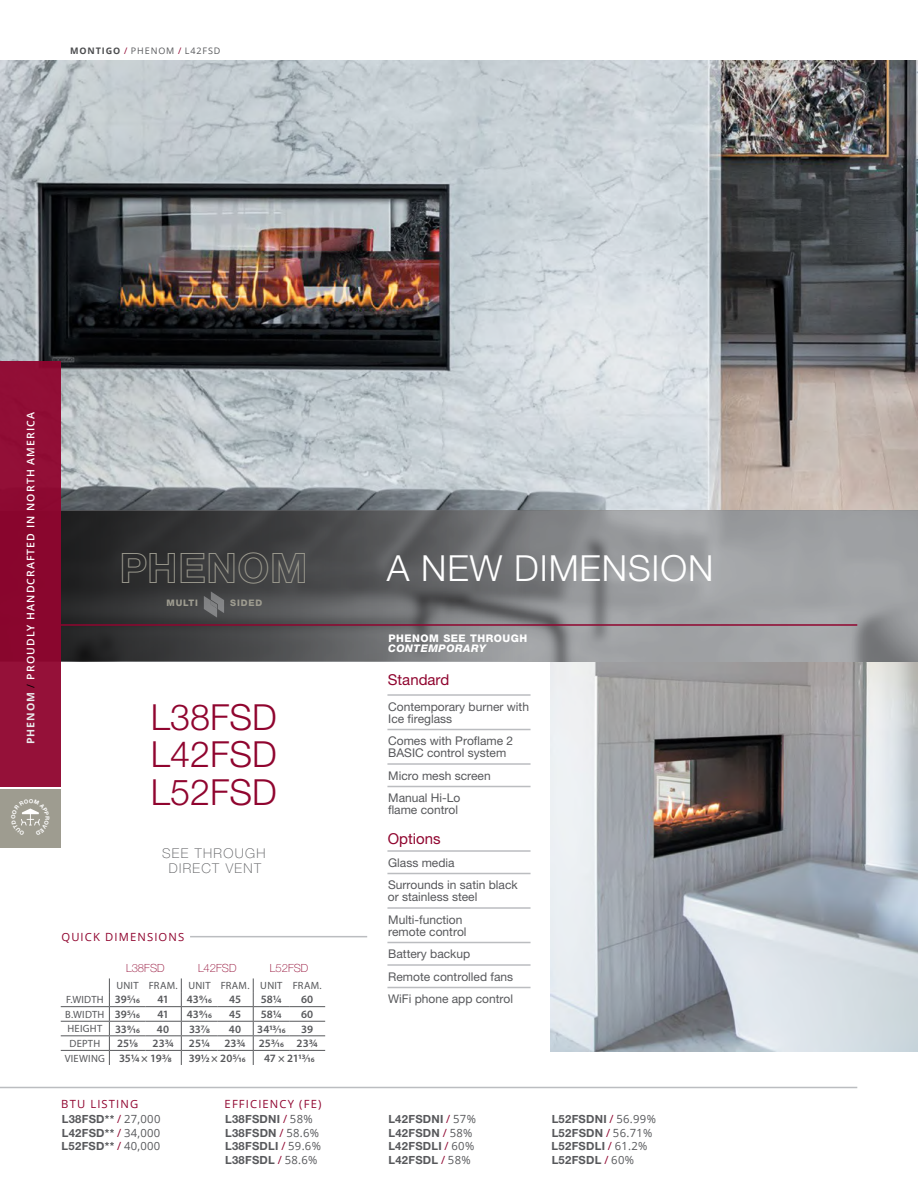
<style>
.page{position:relative;width:918px;height:1188px;background:#fff}
.page>*{position:absolute;margin:0;border:0;box-sizing:border-box;transform-origin:0 0}
.t1{font:42px "Helvetica Neue LT Pro Bd Ou";color:#9e9c90}
.t2{font:300 36px/37.5px "Helvetica Neue LT Pro";color:#90052f;text-align:justify}
.t3{font:300 36px "Helvetica Neue LT Pro";letter-spacing:.025em;color:#fff}
.t4{font:15px "Helvetica Neue LT Pro";color:#90052f}
.t5{font:100 13.5px/15px "Helvetica Neue LT Pro";letter-spacing:.1em;color:#57585b;text-align:center}
.t6{font:12px/22.5px "Helvetica Neue LT Pro";color:#57585b}
.t7{font:700 11.25px "Helvetica Neue LT Pro";letter-spacing:.025em;color:#57585b}
.t8{font:600 11.25px "Myriad Pro";letter-spacing:.01em;color:#57585b}
.t9{font:11.25px "Open Sans";letter-spacing:.1em;color:#90052f}
.t10{font:100 11.25px "Helvetica Neue LT Pro";color:#90052f}
.t11{font:10.5px/14px "Myriad Pro";letter-spacing:.025em;color:#57585b}
.t12{font:600 10.5px "Open Sans";letter-spacing:.1em;color:#fff}
.t13{font:800 10.5px "Helvetica Neue LT Pro";letter-spacing:.05em;color:#fff}
.t14{font:italic 800 10.5px "Helvetica Neue LT Pro";letter-spacing:.05em;color:#fff}
.t15{font:9px "Open Sans";letter-spacing:.1em;color:#57585b}
.t16{font:800 9px "Helvetica Neue LT Pro";letter-spacing:.1em;color:#9e9c90}
.s1{font-weight:700;color:#4c4d4f}
.s2{color:#90052f}
.s3{font-weight:700;color:#e9eaeb}
.s4{font-weight:400;color:#000}
.s5{font-weight:600;font-size:11.25px}
.s6{font-weight:400;font-size:10.5px}
.s7{font-family:"Open Sans";font-weight:400;color:#90052f}
.s8{font-family:"Open Sans";font-weight:400}
</style>
<div class="page">
<img style="left:0;top:61px;width:918px;height:450px">
<img style="left:551px;top:661px;width:367px;height:390px">
<hr style="left:0;top:1087px;width:857px;height:1px;background:#bbbdc0">
<img style="left:530px;top:511px;width:388px;height:150px">
<svg style="left:61px;top:511px;width:469px;height:150px;background:#4e4f50"></svg>
<hr style="left:190px;top:936px;width:177px;height:1px;background:#bbbdc0">
<hr style="left:61px;top:624px;width:796px;height:2px;background:#90052f">
<svg style="left:204px;top:591px;width:20px;height:27px"></svg>
<div style="left:0;top:361px;width:61px;height:426px;background:#910e36"></div>
<div style="left:0;top:790px;width:61px;height:58px;background:#9e9c90"></div>
<hr style="left:387px;top:694px;width:144px;height:2px;background:#bbbdc0">
<hr style="left:387px;top:729px;width:144px;height:1px;background:#bbbdc0">
<hr style="left:387px;top:763px;width:144px;height:2px;background:#bbbdc0">
<hr style="left:387px;top:786px;width:144px;height:1px;background:#bbbdc0">
<hr style="left:387px;top:850px;width:144px;height:2px;background:#bbbdc0">
<hr style="left:387px;top:873px;width:144px;height:1px;background:#bbbdc0">
<hr style="left:387px;top:907px;width:144px;height:2px;background:#bbbdc0">
<hr style="left:387px;top:942px;width:144px;height:1px;background:#bbbdc0">
<hr style="left:387px;top:964px;width:144px;height:2px;background:#bbbdc0">
<hr style="left:387px;top:987px;width:144px;height:1px;background:#bbbdc0">
<hr style="left:61px;top:1006px;width:48px;height:1px;background:#57585b">
<hr style="left:109px;top:1006px;width:36px;height:1px;background:#57585b">
<hr style="left:145px;top:1006px;width:36px;height:1px;background:#57585b">
<hr style="left:181px;top:1006px;width:36px;height:1px;background:#57585b">
<hr style="left:217px;top:1006px;width:36px;height:1px;background:#57585b">
<hr style="left:253px;top:1006px;width:36px;height:1px;background:#57585b">
<hr style="left:289px;top:1006px;width:36px;height:1px;background:#57585b">
<hr style="left:61px;top:1021px;width:48px;height:1px;background:#57585b">
<hr style="left:109px;top:1021px;width:36px;height:1px;background:#57585b">
<hr style="left:145px;top:1021px;width:36px;height:1px;background:#57585b">
<hr style="left:181px;top:1021px;width:36px;height:1px;background:#57585b">
<hr style="left:217px;top:1021px;width:36px;height:1px;background:#57585b">
<hr style="left:253px;top:1021px;width:36px;height:1px;background:#57585b">
<hr style="left:289px;top:1021px;width:36px;height:1px;background:#57585b">
<hr style="left:61px;top:1035px;width:48px;height:1px;background:#57585b">
<hr style="left:109px;top:1035px;width:36px;height:1px;background:#57585b">
<hr style="left:145px;top:1035px;width:36px;height:1px;background:#57585b">
<hr style="left:181px;top:1035px;width:36px;height:1px;background:#57585b">
<hr style="left:217px;top:1035px;width:36px;height:1px;background:#57585b">
<hr style="left:253px;top:1035px;width:36px;height:1px;background:#57585b">
<hr style="left:289px;top:1035px;width:36px;height:1px;background:#57585b">
<hr style="left:61px;top:1050px;width:48px;height:1px;background:#57585b">
<hr style="left:109px;top:1050px;width:36px;height:1px;background:#57585b">
<hr style="left:145px;top:1050px;width:36px;height:1px;background:#57585b">
<hr style="left:181px;top:1050px;width:36px;height:1px;background:#57585b">
<hr style="left:217px;top:1050px;width:36px;height:1px;background:#57585b">
<hr style="left:253px;top:1050px;width:36px;height:1px;background:#57585b">
<hr style="left:289px;top:1050px;width:36px;height:1px;background:#57585b">
<svg style="left:253px;top:978px;width:1px;height:87px"></svg>
<svg style="left:181px;top:978px;width:1px;height:87px"></svg>
<svg style="left:109px;top:978px;width:1px;height:87px"></svg>
<svg style="left:21px;top:808px;width:19px;height:18px"></svg>
<p class="t15" style="left:70px;top:45px;width:152px"><span class="s1">MONTIGO</span> <span class="s2">/</span> PHENOM <span class="s2">/</span> L42FSD</p>
<p class="t12" style="left:23px;top:744px;width:333px;rotate:-90deg"><span class="s3">PHENOM</span> <span class="s4">/</span> PROUDLY HANDCRAFTED IN NORTH AMERICA</p>
<h1 class="t1" style="left:120px;top:542px;width:190px">PHENOM</h1>
<p class="t16" style="left:166px;top:597px;width:33px">MULTI</p>
<p class="t16" style="left:230px;top:597px;width:34px">SIDED</p>
<h2 class="t2" style="left:151px;top:698px;width:128px">L38FSD L42FSD L52FSD</h2>
<p class="t5" style="left:162px;top:845px;width:105px">SEE THROUGH<br>DIRECT VENT</p>
<p class="t9" style="left:61px;top:929px;width:124px">QUICK DIMENSIONS</p>
<p class="t10" style="left:126px;top:962px;width:40px">L38FSD</p>
<p class="t10" style="left:198px;top:962px;width:40px">L42FSD</p>
<p class="t10" style="left:270px;top:962px;width:40px">L52FSD</p>
<p class="t11" style="left:66px;top:979px;width:257px;text-indent:50px">UNIT FRAM. UNIT FRAM. UNIT FRAM.<br>F.WIDTH <span class="s5">395/16</span></p>
<p class="t8" style="left:157px;top:992px;width:13px">41</p>
<p class="t8" style="left:187px;top:992px;width:27px">439/16</p>
<p class="t8" style="left:229px;top:992px;width:14px">45</p>
<p class="t8" style="left:261px;top:992px;width:23px">581/4</p>
<p class="t8" style="left:301px;top:992px;width:14px">60</p>
<p class="t11" style="left:65px;top:1007px;width:76px">B.WIDTH <span class="s5">395/16</span></p>
<p class="t8" style="left:157px;top:1007px;width:13px">41</p>
<p class="t8" style="left:187px;top:1007px;width:27px">439/16</p>
<p class="t8" style="left:229px;top:1007px;width:14px">45</p>
<p class="t8" style="left:261px;top:1007px;width:23px">581/4</p>
<p class="t8" style="left:301px;top:1007px;width:14px">60</p>
<p class="t11" style="left:68px;top:1022px;width:74px">HEIGHT <span class="s5">339/16</span></p>
<p class="t8" style="left:157px;top:1022px;width:14px">40</p>
<p class="t8" style="left:189px;top:1022px;width:22px">337/8</p>
<p class="t8" style="left:229px;top:1022px;width:14px">40</p>
<p class="t8" style="left:257px;top:1022px;width:30px">3413/16</p>
<p class="t8" style="left:301px;top:1022px;width:13px">39</p>
<p class="t11" style="left:69px;top:1036px;width:32px">DEPTH</p>
<p class="t8" style="left:117px;top:1036px;width:23px">251/8</p>
<p class="t8" style="left:153px;top:1036px;width:23px">233/4</p>
<p class="t8" style="left:189px;top:1036px;width:23px">251/4</p>
<p class="t8" style="left:225px;top:1036px;width:95px">233/4 253/16 233/4</p>
<p class="t8" style="left:65px;top:1051px;width:108px"><span class="s6">VIEWING</span> 351/4 × 193/8</p>
<p class="t8" style="left:189px;top:1051px;width:58px">391/2 × 205/16</p>
<p class="t8" style="left:264px;top:1051px;width:52px">47 × 2113/16</p>
<p class="t9" style="left:61px;top:1096px;width:79px">BTU LISTING</p>
<p class="t9" style="left:225px;top:1096px;width:98px">EFFICIENCY (FE)</p>
<h2 class="t3" style="left:387px;top:546px;width:328px">A NEW DIMENSION</h2>
<p class="t13" style="left:389px;top:632px;width:140px">PHENOM SEE THROUGH</p>
<p class="t14" style="left:388px;top:642px;width:99px">CONTEMPORARY</p>
<p class="t4" style="left:388px;top:671px;width:63px">Standard</p>
<p class="t6" style="left:388px;top:700px;width:142px;line-height:12px">Contemporary burner with<br>Ice fireglass</p>
<p class="t6" style="left:388px;top:735px;width:127px;line-height:12px">Comes with Proflame 2<br>BASIC control system</p>
<p class="t6" style="left:388px;top:764px;width:104px">Micro mesh screen<br>Manual Hi-Lo</p>
<p class="t6" style="left:388px;top:799px;width:72px">flame control</p>
<p class="t4" style="left:388px;top:830px;width:54px">Options</p>
<p class="t6" style="left:388px;top:851px;width:131px">Glass media<br>Surrounds in satin black</p>
<p class="t6" style="left:388px;top:886px;width:91px">or stainless steel<br>Multi-function</p>
<p class="t6" style="left:388px;top:920px;width:127px">remote control<br>Battery backup<br>Remote controlled fans<br>WiFi phone app control</p>
<p class="t7" style="left:62px;top:1112px;width:100px">L38FSD** <span class="s7">/</span> <span class="s8">27,000</span></p>
<p class="t7" style="left:225px;top:1112px;width:89px">L38FSDNI <span class="s7">/</span> <span class="s8">58%</span></p>
<p class="t7" style="left:225px;top:1139px;width:97px">L38FSDLI <span class="s7">/</span> <span class="s8">59.6%</span></p>
<p class="t7" style="left:388px;top:1112px;width:89px">L42FSDNI <span class="s7">/</span> <span class="s8">57%</span></p>
<p class="t7" style="left:62px;top:1126px;width:100px">L42FSD** <span class="s7">/</span> <span class="s8">34,000</span></p>
<p class="t7" style="left:388px;top:1126px;width:85px">L42FSDN <span class="s7">/</span> <span class="s8">58%</span></p>
<p class="t7" style="left:388px;top:1153px;width:84px">L42FSDL <span class="s7">/</span> <span class="s8">58%</span></p>
<p class="t7" style="left:225px;top:1126px;width:95px">L38FSDN <span class="s7">/</span> <span class="s8">58.6%</span></p>
<p class="t7" style="left:225px;top:1153px;width:94px">L38FSDL <span class="s7">/</span> <span class="s8">58.6%</span></p>
<p class="t7" style="left:62px;top:1139px;width:100px">L52FSD** <span class="s7">/</span> <span class="s8">40,000</span></p>
<p class="t7" style="left:388px;top:1139px;width:87px">L42FSDLI <span class="s7">/</span> <span class="s8">60%</span></p>
<p class="t7" style="left:552px;top:1112px;width:106px">L52FSDNI <span class="s7">/</span> <span class="s8">56.99%</span></p>
<p class="t7" style="left:552px;top:1139px;width:97px">L52FSDLI <span class="s7">/</span> <span class="s8">61.2%</span></p>
<p class="t7" style="left:552px;top:1126px;width:102px">L52FSDN <span class="s7">/</span> <span class="s8">56.71%</span></p>
<p class="t7" style="left:552px;top:1153px;width:84px">L52FSDL <span class="s7">/</span> <span class="s8">60%</span></p>
</div>
